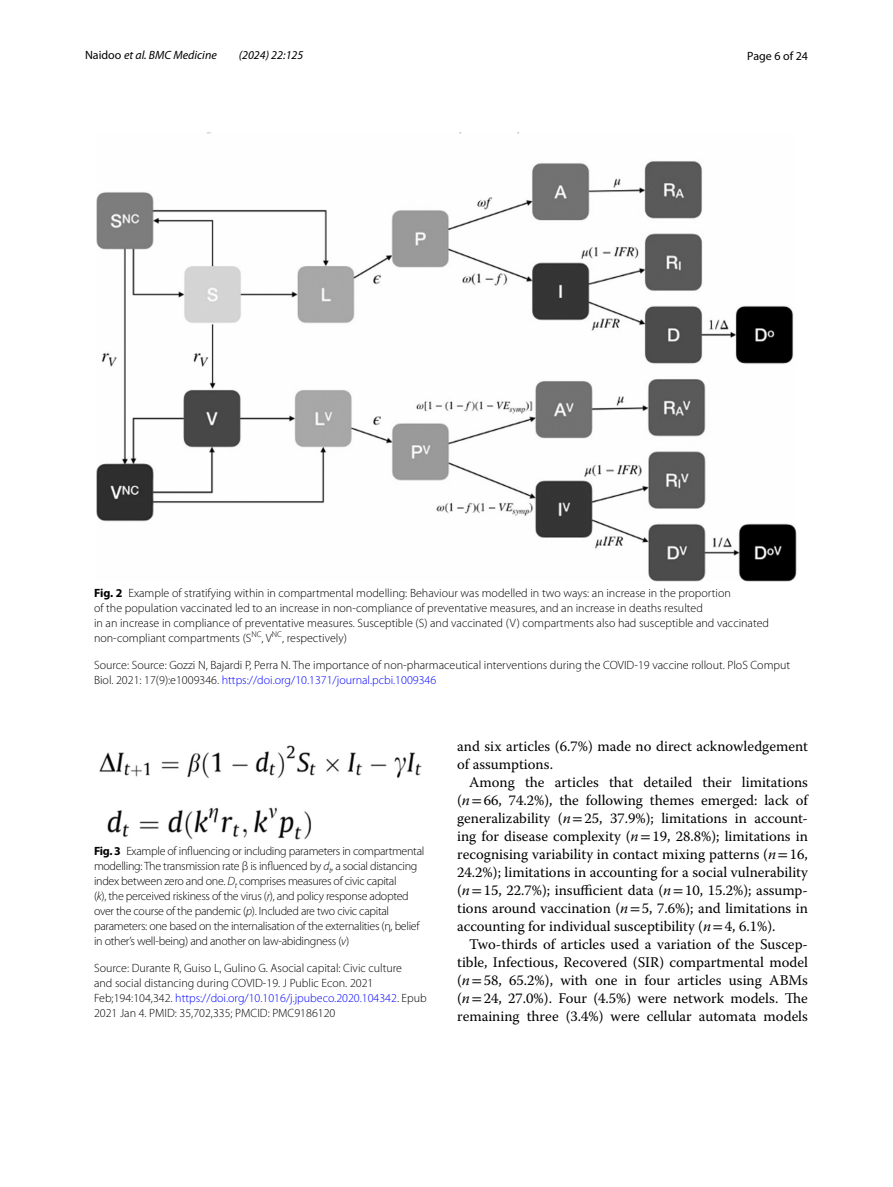
<style>
.page{position:relative;width:893px;height:1187px;background:#fff}
.page>*{position:absolute;margin:0;border:0;box-sizing:border-box;transform-origin:0 0}
.t1{font:14.7px/18px "Warnock Pro";color:#000;text-align:justify}
.t2{font:300 12px/15px "Myriad Pro";color:#000}
.t3{font:300 12px/15px "Myriad Pro";letter-spacing:-.025em;color:#000}
.t4{font:italic 12px "Myriad Pro";color:#000}
.t5{font:12px "Myriad Pro";color:#000}
.s1{font-style:normal}
.s2{font-weight:700}
.s3{color:#00f}
.s4{font-style:italic}
.s5{font-family:"STIX"}
</style>
<div class="page">
<img style="left:96px;top:133px;width:701px;height:449px">
<img style="left:100px;top:745px;width:321px;height:94px">
<p class="t4" style="left:85px;top:48px;width:133px"><span class="s1">Naidoo</span> et al. BMC Medicine</p>
<p class="t4" style="left:239px;top:48px;width:66px">(2024) 22:125</p>
<p class="t5" style="left:747px;top:48px;width:62px">Page 6 of 24</p>
<p class="t2" style="left:94px;top:585px;width:676px"><span class="s2">Fig. 2</span> Example of stratifying within in compartmental modelling: Behaviour was modelled in two ways: an increase in the proportion<br>of the population vaccinated led to an increase in non-compliance of preventative measures, and an increase in deaths resulted<br>in an increase in compliance of preventative measures. Susceptible (S) and vaccinated (V) compartments also had susceptible and vaccinated non-compliant compartments (S<sup>NC</sup>, V<sup>NC</sup>, respectively)</p>
<p class="t2" style="left:94px;top:657px;width:698px">Source: Source: Gozzi N, Bajardi P, Perra N. The importance of non-pharmaceutical interventions during the COVID-19 vaccine rollout. PloS Comput<br>Biol. 2021: 17(9):e1009346. <span class="s3">https://doi.org/10.1371/journal.pcbi.1009346</span></p>
<p class="t3" style="left:94px;top:843px;width:332px"><span class="s2">Fig. 3</span> Example of influencing or including parameters in compartmental modelling: The transmission rate β is influenced by <span class="s4">d</span><sub>t</sub>, a social distancing index between zero and one. <span class="s4">D</span><sub>t</sub> comprises measures of civic capital<br>(<span class="s4">k</span>), the perceived riskiness of the virus (<span class="s4">r</span>), and policy response adopted over the course of the pandemic (<span class="s4">p</span>). Included are two civic capital parameters: one based on the internalisation of the externalities (η, belief in other’s well-being) and another on law-abidingness (<span class="s4">v</span>)</p>
<p class="t2" style="left:94px;top:960px;width:334px">Source: Durante R, Guiso L, Gulino G. Asocial capital: Civic culture<br>and social distancing during COVID-19. J Public Econ. 2021<br>Feb;194:104,342. <span class="s3">https://doi.org/10.1016/j.jpubeco.2020.104342</span>. Epub 2021 Jan 4. PMID: 35,702,335; PMCID: PMC9186120</p>
<p class="t1" style="left:457px;top:737px;width:352px">and six articles (6.7%) made no direct acknowledgement of assumptions.</p>
<p class="t1" style="left:457px;top:773px;width:352px;text-indent:12px">Among the articles that detailed their limitations (<span class="s4">n</span><span class="s5">=</span>66, 74.2%), the following themes emerged: lack of generalizability (<span class="s4">n</span><span class="s5">=</span>25, 37.9%); limitations in account&shy;ing for disease complexity (<span class="s4">n</span><span class="s5">=</span>19, 28.8%); limitations in recognising variability in contact mixing patterns (<span class="s4">n</span><span class="s5">=</span>16, 24.2%); limitations in accounting for a social vulnerability (<span class="s4">n</span><span class="s5">=</span>15, 22.7%); insufficient data (<span class="s4">n</span><span class="s5">=</span>10, 15.2%); assump&shy;tions around vaccination (<span class="s4">n</span><span class="s5">=</span>5, 7.6%); and limitations in accounting for individual susceptibility (<span class="s4">n</span><span class="s5">=</span>4, 6.1%).</p>
<p class="t1" style="left:457px;top:935px;width:352px;text-indent:12px">Two-thirds of articles used a variation of the Suscep&shy;tible, Infectious, Recovered (SIR) compartmental model (<span class="s4">n</span><span class="s5">=</span>58, 65.2%), with one in four articles using ABMs (<span class="s4">n</span><span class="s5">=</span>24, 27.0%). Four (4.5%) were network models. The remaining three (3.4%) were cellular automata models</p>
</div>
